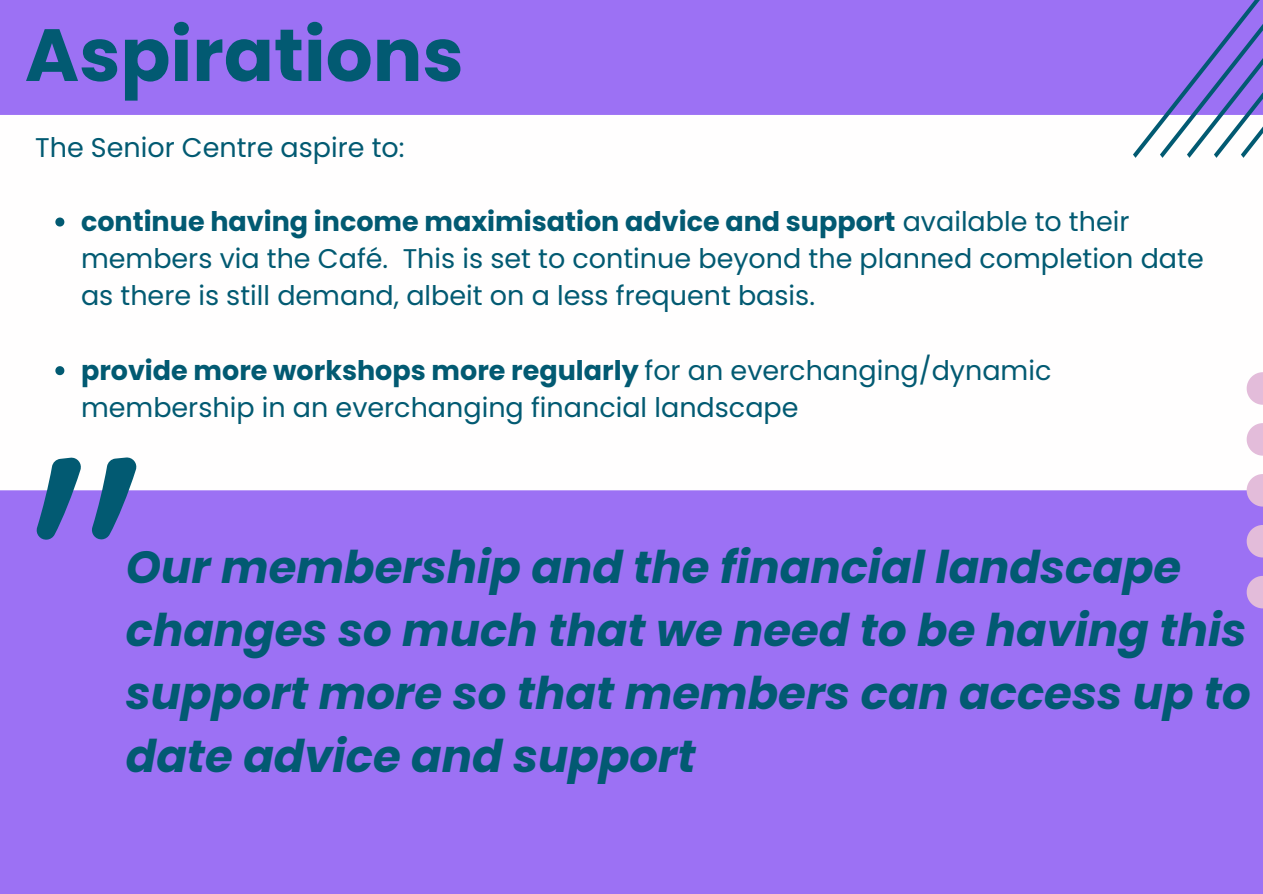
<style>
.page{position:relative;width:1263px;height:894px;background:#fff}
.page>*{position:absolute;margin:0;border:0;box-sizing:border-box;transform-origin:0 0}
.t1{font:700 73.8px "Poppins";color:#025a72}
.t2{font:italic 700 45px/63px "Poppins";color:#025a72}
.t3{font:27px/37.2px "Poppins";color:#025a72}
.s1{font-weight:700}
</style>
<div class="page">
<div style="left:0;top:0;width:1133px;height:115px;background:#9c71f4"></div>
<div style="left:0;top:490px;width:1263px;height:403px;background:#9c71f4"></div>
<svg style="left:55px;top:217px;width:9px;height:9px"></svg>
<svg style="left:55px;top:366px;width:9px;height:9px"></svg>
<svg style="left:35px;top:457px;width:47px;height:83px"></svg>
<svg style="left:90px;top:457px;width:48px;height:83px"></svg>
<svg style="left:1133px;top:0;width:130px;height:158px"></svg>
<svg style="left:1247px;top:575px;width:16px;height:33px"></svg>
<svg style="left:1247px;top:525px;width:16px;height:32px"></svg>
<svg style="left:1247px;top:474px;width:16px;height:32px"></svg>
<svg style="left:1247px;top:423px;width:16px;height:32px"></svg>
<svg style="left:1247px;top:372px;width:16px;height:32px"></svg>
<h1 class="t1" style="left:25px;top:3px;width:440px">Aspirations</h1>
<p class="t3" style="left:35px;top:129px;width:371px">The Senior Centre aspire to:</p>
<p class="t3" style="left:81px;top:203px;width:1124px"><span class="s1">continue having income maximisation advice and support</span> available to their members via the Café. This is set to continue beyond the planned completion date as there is still demand, albeit on a less frequent basis.</p>
<p class="t3" style="left:81px;top:351px;width:972px"><span class="s1">provide more workshops more regularly</span> for an everchanging/dynamic membership in an everchanging financial landscape</p>
<p class="t2" style="left:126px;top:535px;width:1126px">Our membership and the financial landscape changes so much that we need to be having this support more so that members can access up to date advice and support</p>
</div>
